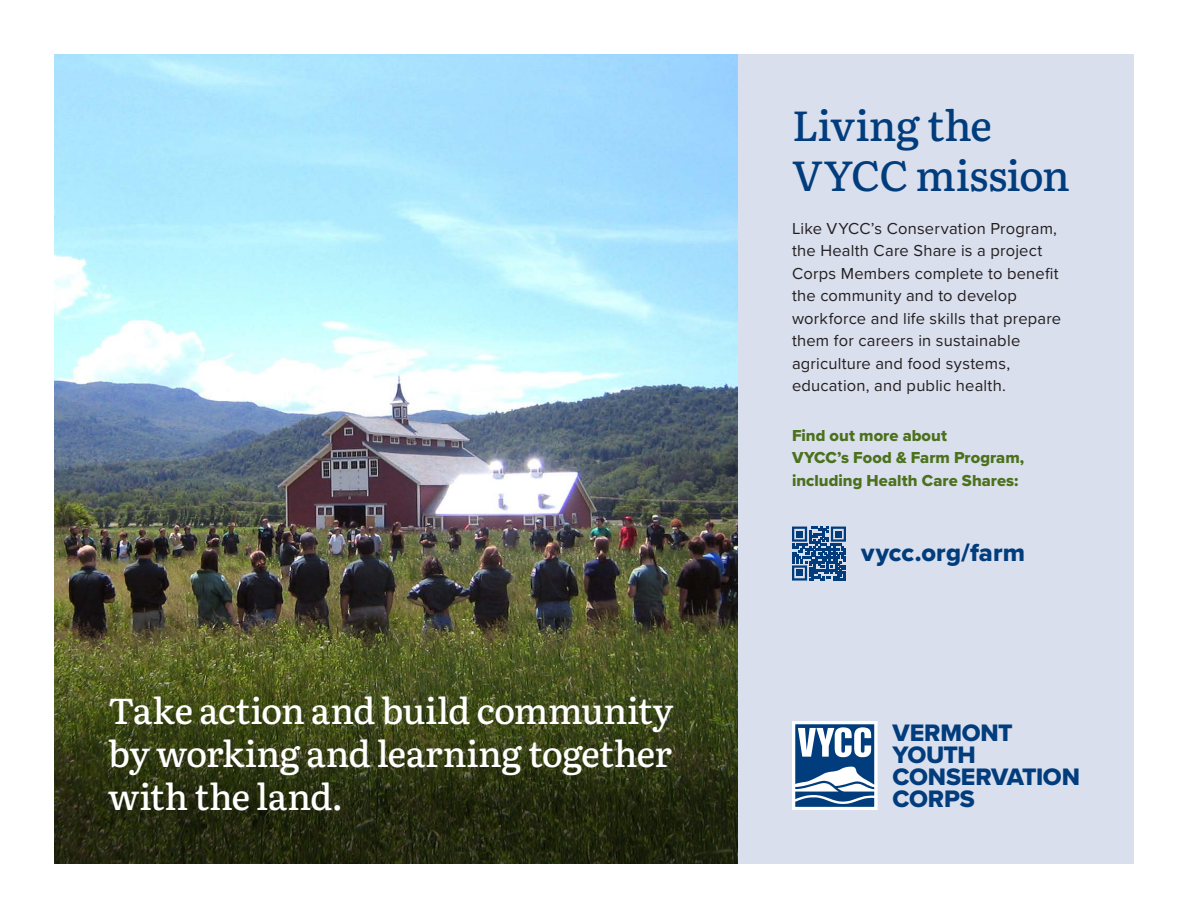
<style>
.page{position:relative;width:1188px;height:918px;background:#fff}
.page>*{position:absolute;margin:0;border:0;box-sizing:border-box;transform-origin:0 0}
.t1{font:500 42px/50.4px "Literata";letter-spacing:-.02em;color:#013d7d}
.t2{font:500 36px/43.2px "Literata";letter-spacing:-.02em;color:#fff;text-align:justify}
.t3{font:25.5px "Proxima Nova Extrabld";letter-spacing:.005em;color:#013d7d}
.t4{font:24.75px "Proxima Nova Extrabld";letter-spacing:-.01em;color:#013d7d}
.t5{font:16.5px/22.5px "Proxima Nova";letter-spacing:.015em;color:#231f20}
.t6{font:16.5px/22.5px "Proxima Nova Extrabld";color:#4b711c}
</style>
<div class="page">
<img style="left:54px;top:54px;width:684px;height:557px">
<svg style="left:54px;top:611px;width:684px;height:253px;background:#3a411b"></svg>
<div style="left:738px;top:54px;width:396px;height:810px;background:#dadfed"></div>
<svg style="left:792px;top:527px;width:54px;height:54px"></svg>
<div style="left:796px;top:531px;width:7px;height:6px;background:#013d7d"></div>
<div style="left:835px;top:531px;width:7px;height:6px;background:#013d7d"></div>
<div style="left:796px;top:570px;width:7px;height:6px;background:#013d7d"></div>
<svg style="left:792px;top:721px;width:86px;height:89px;background:#7a99bb"></svg>
<p class="t2" style="left:108px;top:686px;width:567px">Take action and build community by working and learning together with the land.</p>
<p class="t1" style="left:792px;top:97px;width:279px">Living the<br>VYCC mission</p>
<p class="t5" style="left:792px;top:216px;width:271px">Like VYCC’s Conservation Program, the Health Care Share is a project<br>Corps Members complete to benefit the community and to develop workforce and life skills that prepare them for careers in sustainable agriculture and food systems, education, and public health.</p>
<p class="t6" style="left:792px;top:424px;width:234px">Find out more about<br>VYCC’s Food &amp; Farm Program, including Health Care Shares:</p>
<p class="t3" style="left:861px;top:533px;width:165px">vycc.org/farm</p>
<p class="t4" style="left:893px;top:714px;width:122px">VERMONT</p>
<p class="t4" style="left:893px;top:736px;width:85px">YOUTH</p>
<p class="t4" style="left:893px;top:758px;width:189px">CONSERVATION</p>
<p class="t4" style="left:893px;top:781px;width:84px">CORPS</p>
</div>
